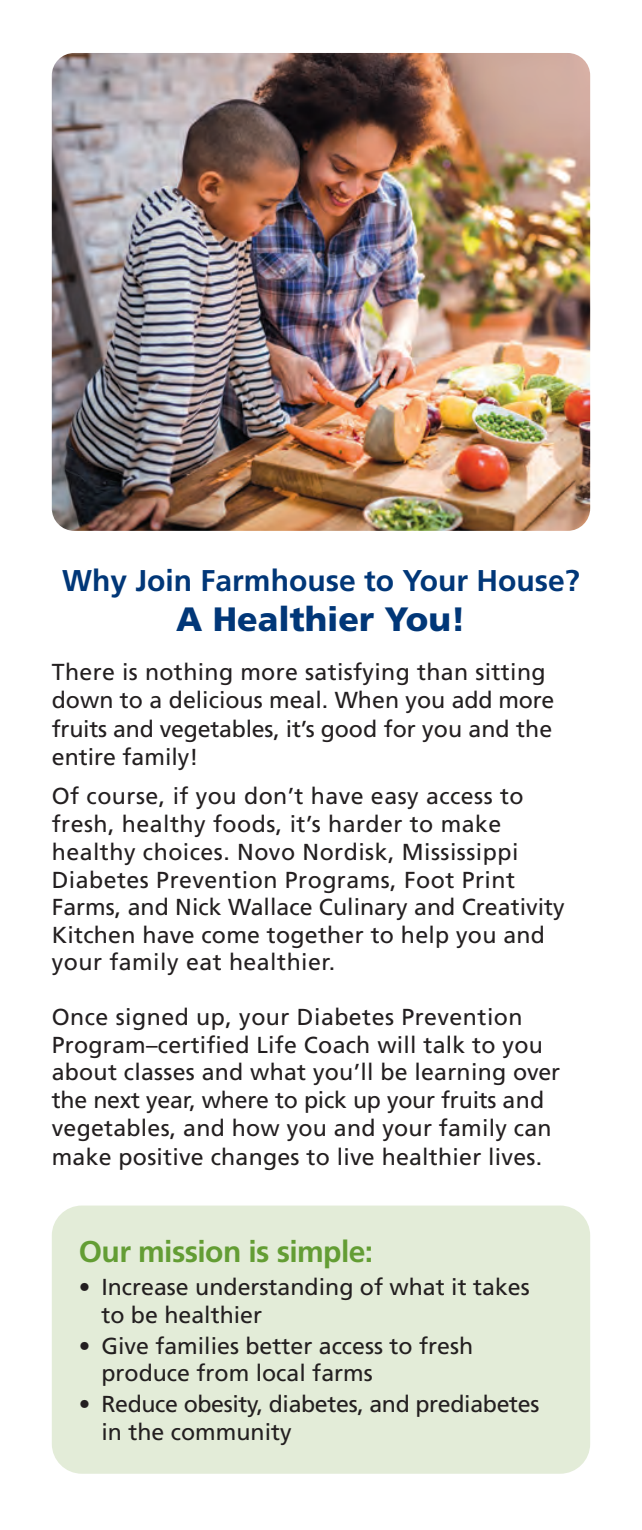
<style>
.page{position:relative;width:642px;height:1530px;background:#fff}
.page>*{position:absolute;margin:0;border:0;box-sizing:border-box;transform-origin:0 0}
.t1{font:900 33.75px "Frutiger LT Std";color:#013778}
.t2{font:700 30px "Frutiger LT Std";color:#013778}
.t3{font:700 30px "Frutiger LT Std";letter-spacing:-.02em;color:#639d34}
.t4{font:23px/27.8px "Frutiger LT Std";letter-spacing:.01em;color:#231f20}
.t5{font:23px/27.5px "Frutiger LT Std";letter-spacing:-.015em;color:#231f20}
</style>
<div class="page">
<div style="left:52px;top:1206px;width:538px;height:268px;background:#e3ecd8;border-radius:30px"></div>
<img style="left:52px;top:53px;width:538px;height:478px">
<h2 class="t2" style="left:62px;top:563px;width:519px">Why Join Farmhouse to Your House?</h2>
<h1 class="t1" style="left:176px;top:599px;width:291px">A Healthier You!</h1>
<p class="t4" style="left:52px;top:658px;width:504px">There is nothing more satisfying than sitting down to a delicious meal. When you add more fruits and vegetables, it’s good for you and the entire family!</p>
<p class="t4" style="left:52px;top:782px;width:514px">Of course, if you don’t have easy access to fresh, healthy foods, it’s harder to make healthy choices. Novo Nordisk, Mississippi Diabetes Prevention Programs, Foot Print Farms, and Nick Wallace Culinary and Creativity Kitchen have come together to help you and your family eat healthier.</p>
<p class="t4" style="left:52px;top:1004px;width:509px">Once signed up, your Diabetes Prevention Program–certified Life Coach will talk to you about classes and what you’ll be learning over the next year, where to pick up your fruits and vegetables, and how you and your family can make positive changes to live healthier lives.</p>
<h2 class="t3" style="left:79px;top:1234px;width:296px">Our mission is simple:</h2>
<p class="t4" style="left:101px;top:1274px;width:429px;text-indent:-23px">• Increase understanding of what it takes to be healthier</p>
<p class="t4" style="left:101px;top:1332px;width:373px;text-indent:-23px">• Give families better access to fresh produce from local farms</p>
<p class="t5" style="left:101px;top:1391px;width:439px;text-indent:-23px">• Reduce obesity, diabetes, and prediabetes in the community</p>
</div>
